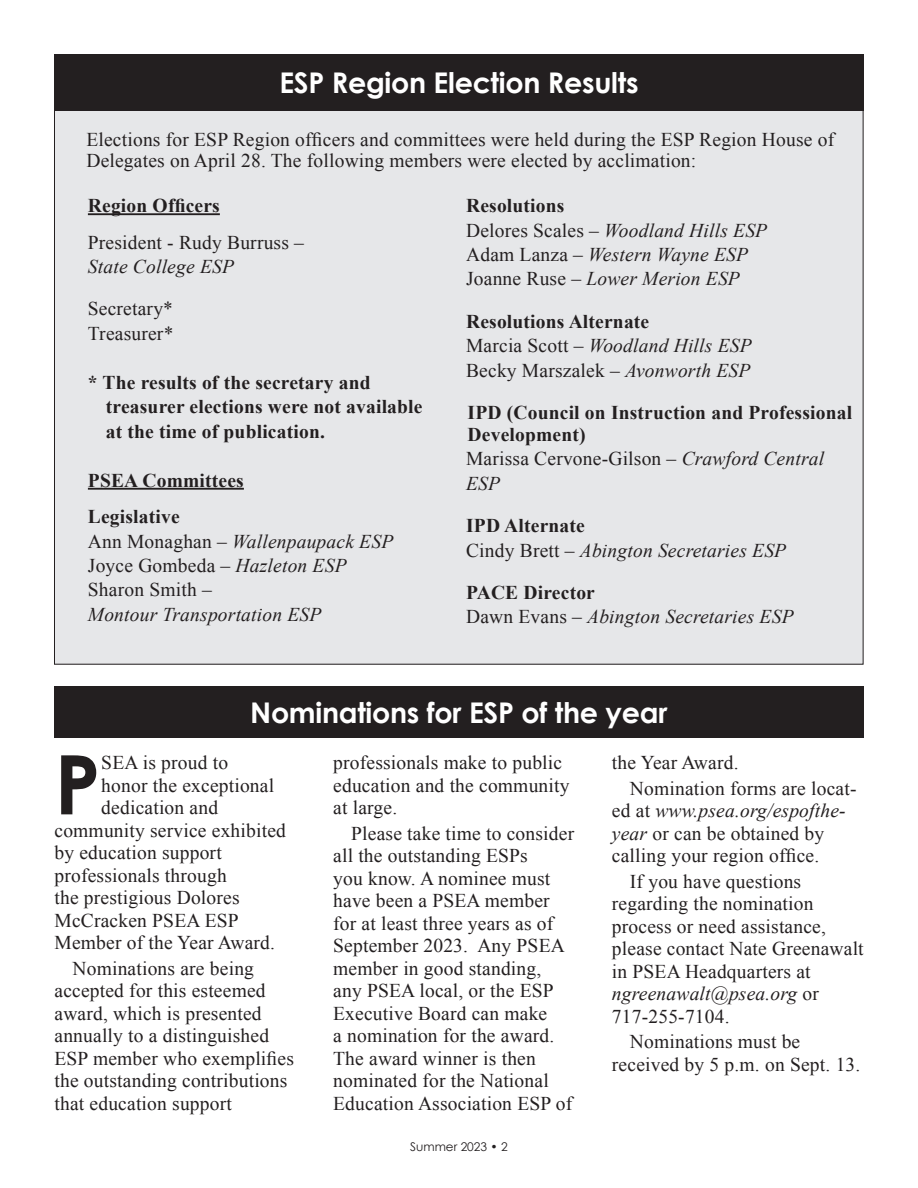
<style>
.page{position:relative;width:918px;height:1188px;background:#fff}
.page>*{position:absolute;margin:0;border:0;box-sizing:border-box;transform-origin:0 0}
.t1{font:700 82.2px "Century Gothic";color:#231f20}
.t2{font:700 28.5px "Century Gothic";letter-spacing:-.01em;color:#fff}
.t3{font:19.5px/22.5px "Times New Roman";letter-spacing:.01em;color:#231f20}
.t4{font:italic 19.5px/24.5px "Times New Roman";letter-spacing:.01em;color:#231f20}
.t5{font:700 19.5px/24.5px "Times New Roman";letter-spacing:.01em;color:#231f20}
.t6{font:12px "Century Gothic";color:#231f20}
.s1{font-style:italic}
.s2{font-weight:700;font-style:normal}
.s3{font-style:normal}
</style>
<div class="page">
<div style="left:54px;top:104px;width:809px;height:560px;background:#e6e7e9"></div>
<div style="left:54px;top:54px;width:810px;height:57px;background:#231f20"></div>
<hr style="left:88px;top:213px;width:132px;height:2px;background:#231f20">
<hr style="left:88px;top:488px;width:156px;height:2px;background:#231f20">
<div style="left:54px;top:687px;width:810px;height:51px;background:#231f20"></div>
<h2 class="t2" style="left:279px;top:65px;width:361px">ESP Region Election Results</h2>
<p class="t3" style="left:86px;top:128px;width:749px;line-height:21.5px">Elections for ESP Region officers and committees were held during the ESP Region House of<br>Delegates on April 28. The following members were elected by acclimation:</p>
<p class="t5" style="left:88px;top:193px;width:133px">Region Officers</p>
<p class="t3" style="left:88px;top:230px;width:218px">President - Rudy Burruss –</p>
<p class="t4" style="left:88px;top:254px;width:148px">State College ESP</p>
<p class="t3" style="left:88px;top:296px;width:87px;line-height:24.5px">Secretary*<br>Treasurer*</p>
<p class="t5" style="left:106px;top:370px;width:318px;text-indent:-18px">* The results of the secretary and treasurer elections were not available at the time of publication.</p>
<p class="t5" style="left:88px;top:461px;width:158px;line-height:36.5px">PSEA Committees<br>Legislative</p>
<p class="t3" style="left:88px;top:528px;width:307px;line-height:24.5px">Ann Monaghan – <span class="s1">Wallenpaupack ESP<br></span>Joyce Gombeda – <span class="s1">Hazleton ESP<br></span>Sharon Smith –</p>
<p class="t4" style="left:88px;top:602px;width:235px">Montour Transportation ESP</p>
<p class="t4" style="left:466px;top:193px;width:303px"><span class="s2">Resolutions<br></span><span class="s3">Delores Scales –</span> Woodland Hills ESP<br><span class="s3">Adam Lanza –</span> Western Wayne ESP<br><span class="s3">Joanne Ruse –</span> Lower Merion ESP</p>
<p class="t4" style="left:466px;top:309px;width:287px"><span class="s2">Resolutions Alternate<br></span><span class="s3">Marcia Scott –</span> Woodland Hills ESP<br><span class="s3">Becky Marszalek –</span> Avonworth ESP</p>
<p class="t5" style="left:468px;top:402px;width:386px;line-height:21.5px">IPD (Council on Instruction and Professional<br>Development)</p>
<p class="t3" style="left:466px;top:446px;width:360px;line-height:24.5px">Marissa Cervone-Gilson – <span class="s1">Crawford Central<br>ESP</span></p>
<p class="t4" style="left:466px;top:513px;width:322px"><span class="s2">IPD Alternate<br></span><span class="s3">Cindy Brett –</span> Abington Secretaries ESP</p>
<p class="t4" style="left:466px;top:580px;width:329px"><span class="s2">PACE Director<br></span><span class="s3">Dawn Evans –</span> Abington Secretaries ESP</p>
<h2 class="t2" style="left:250px;top:695px;width:419px">Nominations for ESP of the year</h2>
<h1 class="t1" style="left:54px;top:733px;width:48px">P</h1>
<p class="t3" style="left:101px;top:751px;width:128px">SEA is proud to</p>
<p class="t3" style="left:101px;top:774px;width:174px">honor the exceptional</p>
<p class="t3" style="left:101px;top:796px;width:118px">dedication and</p>
<p class="t3" style="left:54px;top:819px;width:233px">community service exhibited</p>
<p class="t3" style="left:54px;top:841px;width:169px">by education support</p>
<p class="t3" style="left:54px;top:864px;width:174px">professionals through</p>
<p class="t3" style="left:54px;top:886px;width:187px">the prestigious Dolores</p>
<p class="t3" style="left:54px;top:909px;width:186px">McCracken PSEA ESP</p>
<p class="t3" style="left:54px;top:931px;width:222px">Member of the Year Award.</p>
<p class="t3" style="left:54px;top:957px;width:241px;text-indent:18px">Nominations are being accepted for this esteemed award, which is presented annually to a distinguished<br>ESP member who exemplifies the outstanding contributions that education support</p>
<p class="t3" style="left:333px;top:751px;width:238px">professionals make to public education and the community at large.</p>
<p class="t3" style="left:333px;top:822px;width:242px;text-indent:18px">Please take time to consider all the outstanding ESPs<br>you know. A nominee must have been a PSEA member for at least three years as of<br>September 2023. Any PSEA member in good standing, any PSEA local, or the ESP<br>Executive Board can make<br>a nomination for the award.<br>The award winner is then nominated for the National<br>Education Association ESP of</p>
<p class="t6" style="left:410px;top:1139px;width:99px">Summer 2023 • 2</p>
<p class="t3" style="left:630px;top:750px;width:228px;line-height:25.5px;text-indent:-18px">the Year Award.<br>Nomination forms are locat-</p>
<p class="t3" style="left:612px;top:799px;width:235px">ed at <span class="s1">www.psea.org/espofthe&shy;year</span> or can be obtained by calling your region office.</p>
<p class="t3" style="left:612px;top:870px;width:253px;text-indent:18px">If you have questions regarding the nomination process or need assistance, please contact Nate Greenawalt in PSEA Headquarters at <span class="s1">ngreenawalt@psea.org</span> or<br>717-255-7104.</p>
<p class="t3" style="left:612px;top:1030px;width:250px;text-indent:18px">Nominations must be received by 5 p.m. on Sept. 13.</p>
</div>
